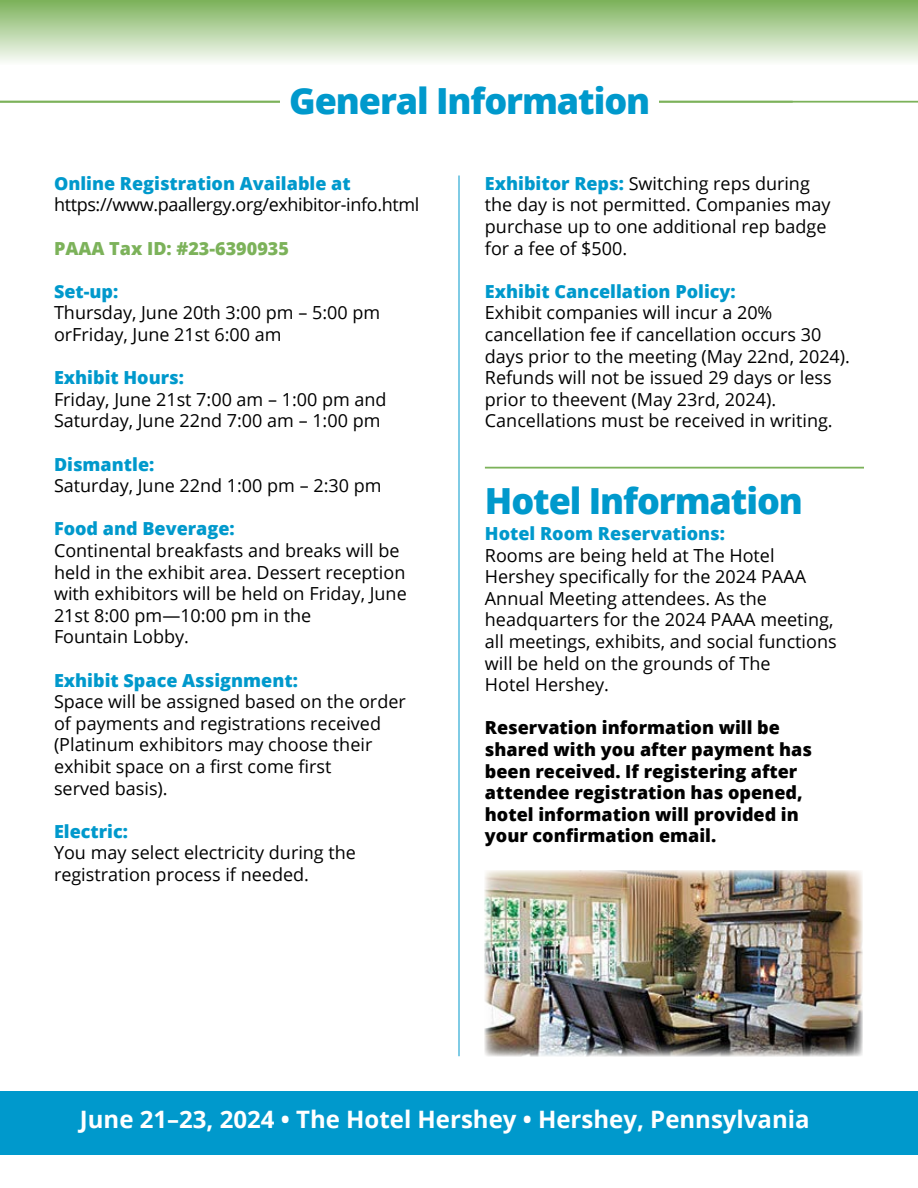
<style>
.page{position:relative;width:918px;height:1188px;background:#fff}
.page>*{position:absolute;margin:0;border:0;box-sizing:border-box;transform-origin:0 0}
.t1{font:800 36px "Open Sans";letter-spacing:-.03em;color:#09c}
.t2{font:700 24px "Open Sans";color:#fff}
.t3{font:18px/21.6px "Open Sans";color:#000}
.t4{font:800 18px/21.6px "Open Sans";color:#000}
.t5{font:800 18px "Open Sans";color:#09c}
.t6{font:18px "Open Sans";letter-spacing:-.02em;color:#000}
.t7{font:800 18px "Open Sans";color:#7cb25a}
.s1{font-weight:800;color:#09c}
</style>
<div class="page">
<div style="left:0;top:0;width:918px;height:65px;background:linear-gradient(to bottom,#7bb159,#fcfdfb)"></div>
<hr style="left:0;top:101px;width:918px;height:2px;background:#7cb25a">
<hr style="left:485px;top:467px;width:379px;height:2px;background:#7cb25a">
<div style="left:0;top:1091px;width:918px;height:63px;background:#09c"></div>
<div style="left:281px;top:87px;width:378px;height:45px;background:#fff"></div>
<hr style="left:459px;top:176px;width:1px;height:880px;background:#09c">
<img style="left:485px;top:870px;width:378px;height:186px">
<h1 class="t1" style="left:289px;top:74px;width:363px">General Information</h1>
<p class="t5" style="left:54px;top:170px;width:298px">Online Registration Available at</p>
<p class="t6" style="left:54px;top:193px;width:367px">https://www.paallergy.org/exhibitor-info.html</p>
<p class="t7" style="left:54px;top:234px;width:237px">PAAA Tax ID: #23-6390935</p>
<p class="t5" style="left:54px;top:278px;width:66px">Set-up:</p>
<p class="t3" style="left:54px;top:302px;width:328px">Thursday, June 20th 3:00 pm – 5:00 pm orFriday, June 21st 6:00 am</p>
<p class="t5" style="left:54px;top:364px;width:132px">Exhibit Hours:</p>
<p class="t3" style="left:54px;top:388px;width:334px">Friday, June 21st 7:00 am – 1:00 pm and<br>Saturday, June 22nd 7:00 am – 1:00 pm</p>
<p class="t5" style="left:54px;top:450px;width:102px">Dismantle:</p>
<p class="t3" style="left:54px;top:474px;width:329px">Saturday, June 22nd 1:00 pm – 2:30 pm</p>
<p class="t5" style="left:54px;top:515px;width:182px">Food and Beverage:</p>
<p class="t3" style="left:54px;top:539px;width:354px">Continental breakfasts and breaks will be held in the exhibit area. Dessert reception with exhibitors will be held on Friday, June 21st 8:00 pm—10:00 pm in the<br>Fountain Lobby.</p>
<p class="t5" style="left:54px;top:666px;width:245px">Exhibit Space Assignment:</p>
<p class="t3" style="left:54px;top:690px;width:353px">Space will be assigned based on the order of payments and registrations received (Platinum exhibitors may choose their exhibit space on a first come first<br>served basis).</p>
<p class="t5" style="left:54px;top:818px;width:75px">Electric:</p>
<p class="t3" style="left:54px;top:842px;width:304px">You may select electricity during the registration process if needed.</p>
<p class="t3" style="left:485px;top:172px;width:347px"><span class="s1">Exhibitor Reps:</span> Switching reps during the day is not permitted. Companies may purchase up to one additional rep badge for a fee of $500.</p>
<p class="t5" style="left:485px;top:278px;width:252px">Exhibit Cancellation Policy:</p>
<p class="t3" style="left:485px;top:302px;width:367px">Exhibit companies will incur a 20% cancellation fee if cancellation occurs 30 days prior to the meeting (May 22nd, 2024).<br>Refunds will not be issued 29 days or less prior to theevent (May 23rd, 2024).<br>Cancellations must be received in writing.</p>
<h1 class="t1" style="left:485px;top:473px;width:320px">Hotel Information</h1>
<p class="t5" style="left:485px;top:520px;width:242px">Hotel Room Reservations:</p>
<p class="t3" style="left:485px;top:544px;width:353px">Rooms are being held at The Hotel Hershey specifically for the 2024 PAAA Annual Meeting attendees. As the headquarters for the 2024 PAAA meeting, all meetings, exhibits, and social functions will be held on the grounds of The<br>Hotel Hershey.</p>
<p class="t4" style="left:485px;top:716px;width:329px">Reservation information will be shared with you after payment has been received. If registering after attendee registration has opened, hotel information will provided in your confirmation email.</p>
<h2 class="t2" style="left:80px;top:1102px;width:731px">June 21–23, 2024 • The Hotel Hershey • Hershey, Pennsylvania</h2>
</div>
